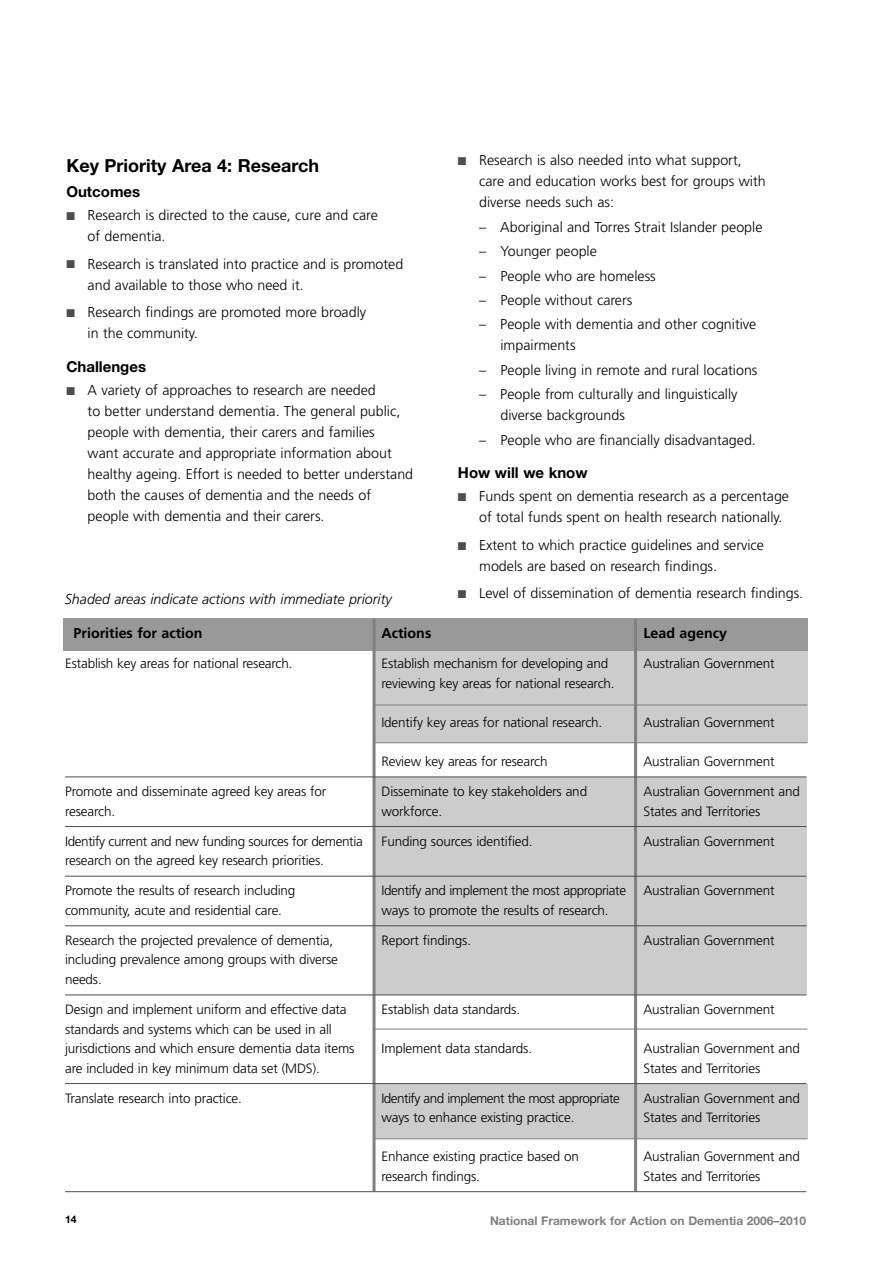
<style>
.page{position:relative;width:893px;height:1263px;background:#fff}
.page>*{position:absolute;margin:0;border:0;box-sizing:border-box;transform-origin:0 0}
.t1{font:700 18px "Helvetica Neue";color:#000}
.t2{font:700 15px "Helvetica Neue";color:#000}
.t3{font:300 14.25px/21px "Frutiger";color:#000}
.t4{font:italic 300 14.25px "Frutiger";color:#000}
.t5{font:700 14.25px "Frutiger";color:#000}
.t6{font:300 13.5px/19.5px "Frutiger";letter-spacing:-.01em;color:#000}
.t7{font:300 13.5px "Frutiger";letter-spacing:-.03em;color:#000}
.t8{font:300 13.5px "Frutiger";letter-spacing:-.04em;color:#000}
.t9{font:700 12px "Helvetica Neue";color:#808080}
.t10{font:700 10.5px "Helvetica Neue";color:#000}
.s1{color:#4d4d4d}
</style>
<div class="page">
<div style="left:375px;top:648px;width:433px;height:95px;background:#ccc"></div>
<div style="left:374px;top:777px;width:433px;height:218px;background:#ccc"></div>
<div style="left:375px;top:1084px;width:432px;height:55px;background:#ccc"></div>
<div style="left:64px;top:618px;width:744px;height:33px;background:#999"></div>
<hr style="left:634px;top:619px;width:3px;height:573px;background:#808080">
<hr style="left:372px;top:619px;width:3px;height:572px;background:#808080">
<hr style="left:65px;top:777px;width:741px;height:1px;background:#4d4d4d">
<hr style="left:65px;top:826px;width:741px;height:1px;background:#4d4d4d">
<hr style="left:65px;top:876px;width:741px;height:1px;background:#4d4d4d">
<hr style="left:65px;top:925px;width:741px;height:1px;background:#4d4d4d">
<hr style="left:65px;top:995px;width:741px;height:1px;background:#4d4d4d">
<hr style="left:65px;top:1083px;width:741px;height:1px;background:#4d4d4d">
<hr style="left:65px;top:1191px;width:741px;height:1px;background:#4d4d4d">
<hr style="left:375px;top:705px;width:432px;height:1px;background:#808080">
<hr style="left:374px;top:742px;width:433px;height:1px;background:#808080">
<hr style="left:375px;top:1029px;width:432px;height:1px;background:#808080">
<hr style="left:374px;top:1138px;width:433px;height:1px;background:#808080">
<h1 class="t1" style="left:66px;top:159px;width:254px">Key Priority Area 4: Research</h1>
<p class="t2" style="left:66px;top:186px;width:75px">Outcomes</p>
<p class="t3" style="left:88px;top:206px;width:292px;text-indent:-21px"><span class="s1">■</span> Research is directed to the cause, cure and care of dementia.</p>
<p class="t3" style="left:88px;top:254px;width:317px;text-indent:-21px"><span class="s1">■</span> Research is translated into practice and is promoted and available to those who need it.</p>
<p class="t3" style="left:88px;top:303px;width:280px;text-indent:-21px"><span class="s1">■</span> Research findings are promoted more broadly in the community.</p>
<p class="t2" style="left:66px;top:361px;width:81px">Challenges</p>
<p class="t3" style="left:88px;top:380px;width:327px;text-indent:-21px"><span class="s1">■</span> A variety of approaches to research are needed<br>to better understand dementia. The general public, people with dementia, their carers and families<br>want accurate and appropriate information about healthy ageing. Effort is needed to better understand both the causes of dementia and the needs of people with dementia and their carers.</p>
<p class="t4" style="left:65px;top:593px;width:328px">Shaded areas indicate actions with immediate priority</p>
<p class="t3" style="left:479px;top:151px;width:288px;text-indent:-21px"><span class="s1">■</span> Research is also needed into what support, care and education works best for groups with diverse needs such as:</p>
<p class="t3" style="left:479px;top:217px;width:285px">– Aboriginal and Torres Strait Islander people</p>
<p class="t3" style="left:479px;top:242px;width:119px">– Younger people</p>
<p class="t3" style="left:479px;top:266px;width:178px">– People who are homeless</p>
<p class="t3" style="left:479px;top:291px;width:155px">– People without carers</p>
<p class="t3" style="left:500px;top:315px;width:257px;text-indent:-21px">– People with dementia and other cognitive impairments</p>
<p class="t3" style="left:479px;top:360px;width:280px">– People living in remote and rural locations</p>
<p class="t3" style="left:500px;top:385px;width:239px;text-indent:-21px">– People from culturally and linguistically diverse backgrounds</p>
<p class="t3" style="left:479px;top:430px;width:278px">– People who are financially disadvantaged.</p>
<p class="t2" style="left:458px;top:468px;width:131px">How will we know</p>
<p class="t3" style="left:479px;top:487px;width:311px;text-indent:-21px"><span class="s1">■</span> Funds spent on dementia research as a percentage of total funds spent on health research nationally.</p>
<p class="t3" style="left:479px;top:535px;width:286px;text-indent:-21px"><span class="s1">■</span> Extent to which practice guidelines and service models are based on research findings.</p>
<p class="t3" style="left:458px;top:584px;width:347px"><span class="s1">■</span> Level of dissemination of dementia research findings.</p>
<p class="t5" style="left:74px;top:628px;width:131px">Priorities for action</p>
<p class="t5" style="left:381px;top:628px;width:51px">Actions</p>
<p class="t5" style="left:643px;top:628px;width:85px">Lead agency</p>
<p class="t6" style="left:65px;top:655px;width:229px">Establish key areas for national research.</p>
<p class="t6" style="left:381px;top:655px;width:228px">Establish mechanism for developing and</p>
<p class="t6" style="left:643px;top:655px;width:133px">Australian Government</p>
<p class="t6" style="left:381px;top:675px;width:235px">reviewing key areas for national research.</p>
<p class="t6" style="left:381px;top:714px;width:222px">Identify key areas for national research.</p>
<p class="t6" style="left:643px;top:714px;width:133px">Australian Government</p>
<p class="t6" style="left:381px;top:753px;width:168px">Review key areas for research</p>
<p class="t6" style="left:643px;top:753px;width:133px">Australian Government</p>
<p class="t6" style="left:65px;top:783px;width:263px">Promote and disseminate agreed key areas for</p>
<p class="t6" style="left:381px;top:783px;width:207px">Disseminate to key stakeholders and</p>
<p class="t6" style="left:643px;top:783px;width:158px">Australian Government and</p>
<p class="t6" style="left:65px;top:802px;width:52px">research.</p>
<p class="t6" style="left:381px;top:802px;width:62px">workforce.</p>
<p class="t6" style="left:643px;top:802px;width:118px">States and Territories</p>
<p class="t7" style="left:65px;top:836px;width:299px">Identify current and new funding sources for dementia</p>
<p class="t6" style="left:381px;top:832px;width:153px">Funding sources identified.</p>
<p class="t6" style="left:643px;top:832px;width:133px">Australian Government</p>
<p class="t6" style="left:65px;top:852px;width:260px">research on the agreed key research priorities.</p>
<p class="t6" style="left:65px;top:882px;width:232px">Promote the results of research including</p>
<p class="t7" style="left:381px;top:885px;width:246px">Identify and implement the most appropriate</p>
<p class="t6" style="left:643px;top:882px;width:133px">Australian Government</p>
<p class="t6" style="left:65px;top:901px;width:218px">community, acute and residential care.</p>
<p class="t6" style="left:381px;top:901px;width:229px">ways to promote the results of research.</p>
<p class="t6" style="left:65px;top:932px;width:270px">Research the projected prevalence of dementia,</p>
<p class="t6" style="left:381px;top:932px;width:91px">Report findings.</p>
<p class="t6" style="left:643px;top:932px;width:133px">Australian Government</p>
<p class="t6" style="left:65px;top:951px;width:274px">including prevalence among groups with diverse needs.</p>
<p class="t6" style="left:65px;top:1001px;width:283px">Design and implement uniform and effective data</p>
<p class="t6" style="left:381px;top:1001px;width:140px">Establish data standards.</p>
<p class="t6" style="left:643px;top:1001px;width:133px">Australian Government</p>
<p class="t6" style="left:65px;top:1020px;width:291px">standards and systems which can be used in all jurisdictions and which ensure dementia data items</p>
<p class="t6" style="left:381px;top:1040px;width:152px">Implement data standards.</p>
<p class="t6" style="left:643px;top:1040px;width:158px">Australian Government and</p>
<p class="t6" style="left:65px;top:1059px;width:256px">are included in key minimum data set (MDS).</p>
<p class="t6" style="left:643px;top:1059px;width:118px">States and Territories</p>
<p class="t6" style="left:65px;top:1089px;width:178px">Translate research into practice.</p>
<p class="t8" style="left:381px;top:1093px;width:240px">Identify and implement the most appropriate</p>
<p class="t6" style="left:643px;top:1089px;width:158px">Australian Government and</p>
<p class="t6" style="left:381px;top:1109px;width:195px">ways to enhance existing practice.</p>
<p class="t6" style="left:643px;top:1109px;width:118px">States and Territories</p>
<p class="t6" style="left:381px;top:1148px;width:199px">Enhance existing practice based on</p>
<p class="t6" style="left:643px;top:1148px;width:158px">Australian Government and</p>
<p class="t6" style="left:381px;top:1167px;width:100px">research findings.</p>
<p class="t6" style="left:643px;top:1167px;width:118px">States and Territories</p>
<p class="t10" style="left:65px;top:1216px;width:13px">14</p>
<p class="t9" style="left:490px;top:1216px;width:318px">National Framework for Action on Dementia 2006–2010</p>
</div>
